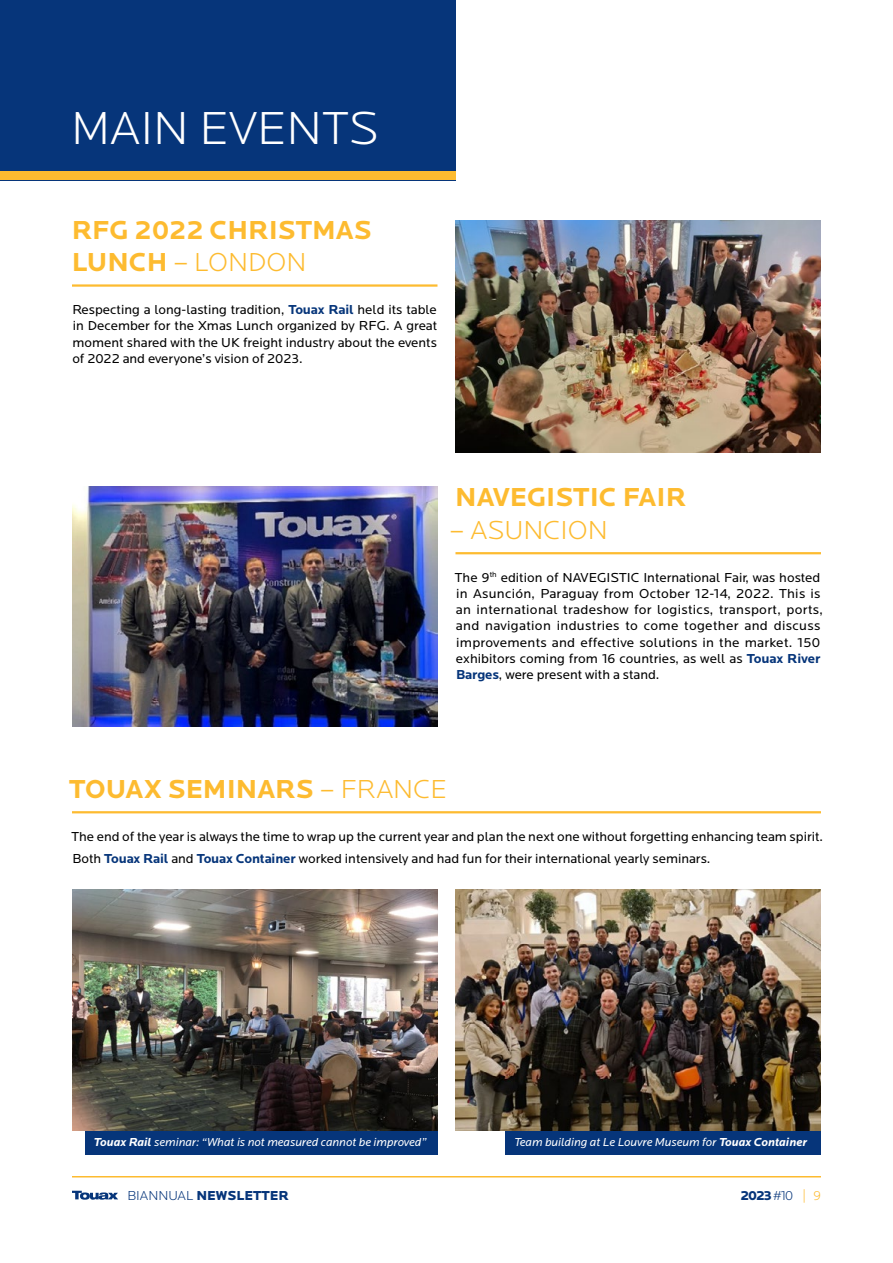
<style>
.page{position:relative;width:893px;height:1263px;background:#fff}
.page>*{position:absolute;margin:0;border:0;box-sizing:border-box;transform-origin:0 0}
.t1{font:300 48px "Locator";color:#fff}
.t2{font:700 27px/32.4px "Locator";color:#fdbb30}
.t3{font:300 27px "Locator";color:#fdbb30}
.t4{font:13.5px/16.2px "Locator";color:#000}
.t5{font:900 13.5px "Locator";color:#06357a}
.t6{font:italic 12px "Locator";color:#fff}
.s1{font-weight:300}
.s2{font-weight:700;color:#06357a}
.s3{font-weight:700}
.s4{font-weight:300;color:#fdbb30}
</style>
<div class="page">
<svg style="left:72px;top:1191px;width:46px;height:9px"></svg>
<div style="left:0;top:0;width:455px;height:180px;background:#06357a"></div>
<div style="left:0;top:171px;width:455px;height:9px;background:#fdbb30"></div>
<hr style="left:72px;top:284px;width:365px;height:3px;background:#fdbb30">
<hr style="left:72px;top:811px;width:749px;height:2px;background:#fdbb30">
<hr style="left:455px;top:552px;width:366px;height:2px;background:#fdbb30">
<img style="left:455px;top:220px;width:366px;height:232px">
<img style="left:72px;top:487px;width:365px;height:239px">
<div style="left:85px;top:1120px;width:352px;height:35px;background:#06357a"></div>
<img style="left:72px;top:889px;width:365px;height:241px">
<div style="left:506px;top:1120px;width:315px;height:35px;background:#06357a"></div>
<img style="left:455px;top:889px;width:366px;height:241px">
<hr style="left:72px;top:1176px;width:749px;height:1px;background:#fdbb30">
<h1 class="t1" style="left:71px;top:101px;width:309px">MAIN EVENTS</h1>
<h2 class="t2" style="left:72px;top:214px;width:302px">RFG 2022 CHRISTMAS<br>LUNCH <span class="s1">– LONDON</span></h2>
<p class="t4" style="left:72px;top:302px;width:366px;text-align:justify">Respecting a long-lasting tradition, <span class="s2">Touax Rail</span> held its table in December for the Xmas Lunch organized by RFG. A great moment shared with the UK freight industry about the events of 2022 and everyone’s vision of 2023.</p>
<h2 class="t2" style="left:455px;top:482px;width:232px">NAVEGISTIC FAIR</h2>
<h2 class="t3" style="left:450px;top:514px;width:160px">– ASUNCION</h2>
<p class="t4" style="left:455px;top:569px;width:370px">The 9<sup>th</sup> edition of NAVEGISTIC International Fair, was hosted in Asunción, Paraguay from October 12-14, 2022. This is an international tradeshow for logistics, transport, ports, and navigation industries to come together and discuss improvements and effective solutions in the market. 150 exhibitors coming from 16 countries, as well as <span class="s2">Touax River Barges</span>, were present with a stand.</p>
<h2 class="t2" style="left:69px;top:773px;width:379px">TOUAX SEMINARS <span class="s1">– FRANCE</span></h2>
<p class="t4" style="left:71px;top:825px;width:753px;line-height:22.2px">The end of the year is always the time to wrap up the current year and plan the next one without forgetting enhancing team spirit.<br>Both <span class="s2">Touax Rail</span> and <span class="s2">Touax Container</span> worked intensively and had fun for their international yearly seminars.</p>
<p class="t6" style="left:94px;top:1136px;width:334px"><span class="s3">Touax Rail</span> seminar: “What is not measured cannot be improved”</p>
<p class="t6" style="left:515px;top:1136px;width:294px">Team building at Le Louvre Museum for <span class="s3">Touax Container</span></p>
<p class="t5" style="left:127px;top:1187px;width:163px"><span class="s1">BIANNUAL</span> NEWSLETTER</p>
<p class="t5" style="left:740px;top:1187px;width:82px">2023 <span class="s1">#10</span> <span class="s4">| 9</span></p>
</div>
